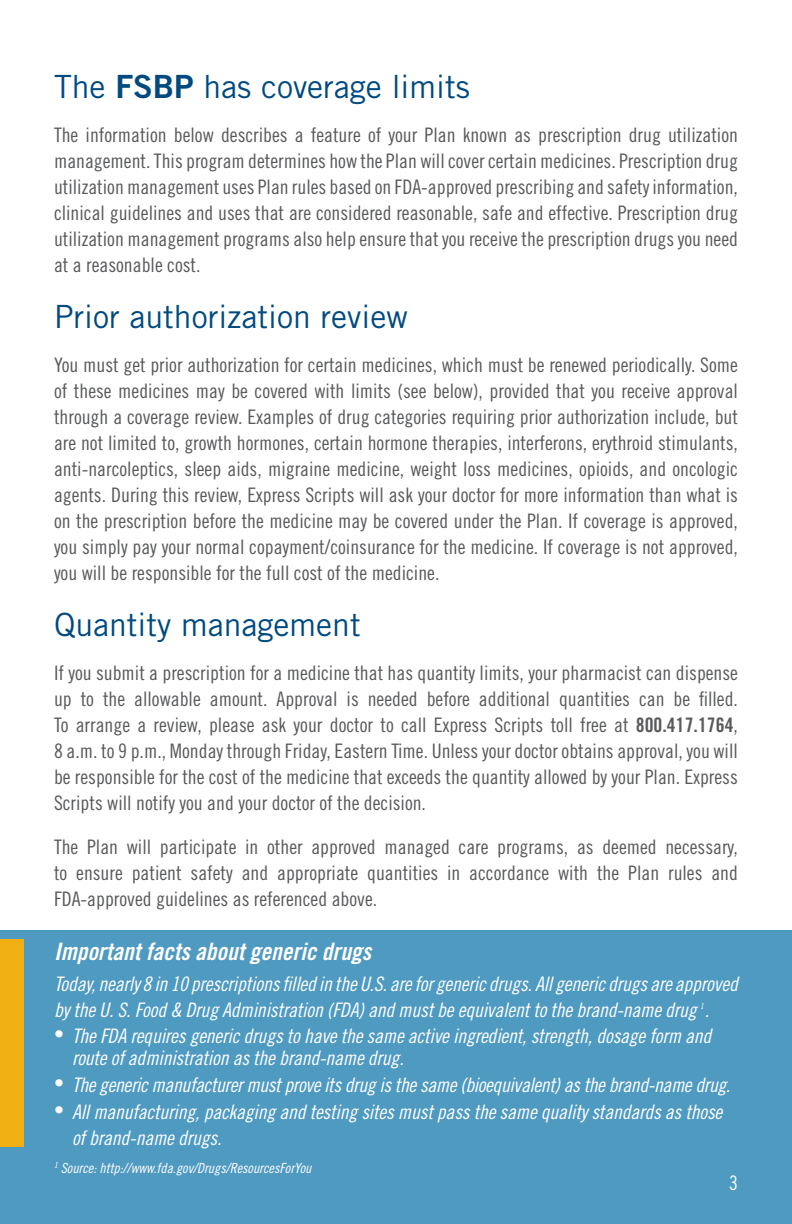
<style>
.page{position:relative;width:792px;height:1224px;background:#fff}
.page>*{position:absolute;margin:0;border:0;box-sizing:border-box;transform-origin:0 0}
.t1{font:32px "Trade Gothic";color:#004a80}
.t2{font:24px "Trade Gothic Bold Cond Twenty Obl";color:#fff}
.t3{font:20px/26px "Trade Gothic Cond Eighteen";color:#58595b;text-align:justify}
.t4{font:20px/26px "Trade Gothic Cond Eighteen Obl";letter-spacing:-.01em;color:#fff}
.t5{font:20px "Trade Gothic Cond Eighteen";color:#fff}
.t6{font:14px "Trade Gothic Cond Eighteen Obl";color:#fff}
.t7{font:8.2px "Trade Gothic Cond Eighteen Obl";color:#fff}
.s1{font-family:"Trade Gothic Bold Two"}
.s2{font-family:"Trade Gothic Bold Cond Twenty"}
.s3{font-family:"Trade Gothic Cond Eighteen"}
</style>
<div class="page">
<div style="left:0;top:931px;width:792px;height:293px;background:#4f9ac1"></div>
<div style="left:0;top:939px;width:23px;height:207px;background:#f0af13"></div>
<h1 class="t1" style="left:54px;top:67px;width:417px">The <span class="s1">FSBP</span> has coverage limits</h1>
<p class="t3" style="left:54px;top:122px;width:686px">The information below describes a feature of your Plan known as prescription drug utilization management. This program determines how the Plan will cover certain medicines. Prescription drug utilization management uses Plan rules based on FDA-approved prescribing and safety information, clinical guidelines and uses that are considered reasonable, safe and effective. Prescription drug utilization management programs also help ensure that you receive the prescription drugs you need at a reasonable cost.</p>
<h1 class="t1" style="left:54px;top:297px;width:355px">Prior authorization review</h1>
<p class="t3" style="left:54px;top:352px;width:686px">You must get prior authorization for certain medicines, which must be renewed periodically. Some of these medicines may be covered with limits (see below), provided that you receive approval through a coverage review. Examples of drug categories requiring prior authorization include, but are not limited to, growth hormones, certain hormone therapies, interferons, erythroid stimulants, anti-narcoleptics, sleep aids, migraine medicine, weight loss medicines, opioids, and oncologic agents. During this review, Express Scripts will ask your doctor for more information than what is on the prescription before the medicine may be covered under the Plan. If coverage is approved, you simply pay your normal copayment/coinsurance for the medicine. If coverage is not approved, you will be responsible for the full cost of the medicine.</p>
<h1 class="t1" style="left:54px;top:605px;width:308px">Quantity management</h1>
<p class="t3" style="left:54px;top:660px;width:686px">If you submit a prescription for a medicine that has quantity limits, your pharmacist can dispense up to the allowable amount. Approval is needed before additional quantities can be filled.<br>To arrange a review, please ask your doctor to call Express Scripts toll free at <span class="s2">800.417.1764</span>, 8 a.m. to 9 p.m., Monday through Friday, Eastern Time. Unless your doctor obtains approval, you will be responsible for the cost of the medicine that exceeds the quantity allowed by your Plan. Express Scripts will notify you and your doctor of the decision.</p>
<p class="t3" style="left:54px;top:834px;width:686px">The Plan will participate in other approved managed care programs, as deemed necessary, to ensure patient safety and appropriate quantities in accordance with the Plan rules and FDA-approved guidelines as referenced above.</p>
<p class="t2" style="left:54px;top:937px;width:319px">Important facts about generic drugs</p>
<p class="t4" style="left:54px;top:970px;width:685px">Today, nearly 8 in 10 prescriptions filled in the U.S. are for generic drugs. All generic drugs are approved by the U. S. Food &amp; Drug Administration (FDA) and must be equivalent to the brand-name drug .</p>
<p class="t7" style="left:700px;top:1001px;width:5px">1</p>
<p class="t4" style="left:72px;top:1025px;width:641px;line-height:22px;text-indent:-18px"><span class="s3">•</span> The FDA requires generic drugs to have the same active ingredient, strength, dosage form and route of administration as the brand-name drug.</p>
<p class="t4" style="left:54px;top:1072px;width:678px"><span class="s3">•</span> The generic manufacturer must prove its drug is the same (bioequivalent) as the brand-name drug.</p>
<p class="t4" style="left:72px;top:1098px;width:652px;text-indent:-18px"><span class="s3">•</span> All manufacturing, packaging and testing sites must pass the same quality standards as those of brand-name drugs.</p>
<p class="t6" style="left:54px;top:1160px;width:259px"><sup>1</sup> Source: http://www.fda.gov/Drugs/ResourcesForYou</p>
<p class="t5" style="left:729px;top:1171px;width:10px">3</p>
</div>
